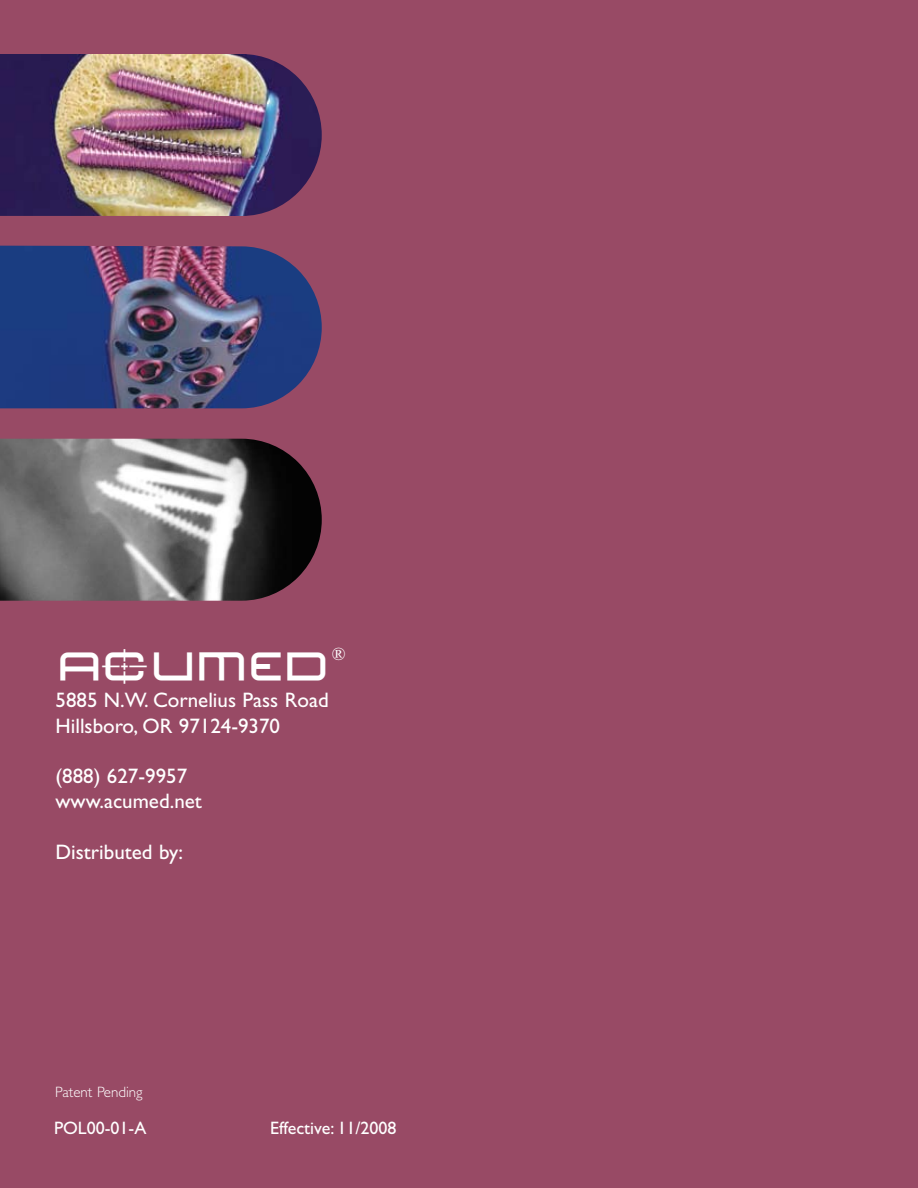
<style>
.page{position:relative;width:918px;height:1188px;background:#984a65}
.page>*{position:absolute;margin:0;border:0;box-sizing:border-box;transform-origin:0 0}
.t1{font:36px "Acubet";color:#fff}
.t2{font:21px/25.2px "Gill Sans";color:#fff}
.t3{font:18px "Gill Sans";color:#fff}
.t4{font:300 15px "Gill Sans";color:#fff}
</style>
<div class="page">
<img style="left:0;top:54px;width:322px;height:162px">
<img style="left:0;top:246px;width:322px;height:162px">
<img style="left:0;top:439px;width:322px;height:162px">
<h1 class="t1" style="left:56px;top:648px;width:292px">AcUMEDr</h1>
<p class="t2" style="left:56px;top:688px;width:275px">5885 N.W. Cornelius Pass Road<br>Hillsboro, OR 97124-9370</p>
<p class="t2" style="left:56px;top:763px;width:148px">(888) 627-9957 www.acumed.net</p>
<p class="t2" style="left:56px;top:839px;width:129px">Distributed by:</p>
<p class="t4" style="left:55px;top:1084px;width:89px">Patent Pending</p>
<p class="t3" style="left:54px;top:1118px;width:94px">POL00-01-A</p>
<p class="t3" style="left:270px;top:1118px;width:128px">Effective: 11/2008</p>
</div>
